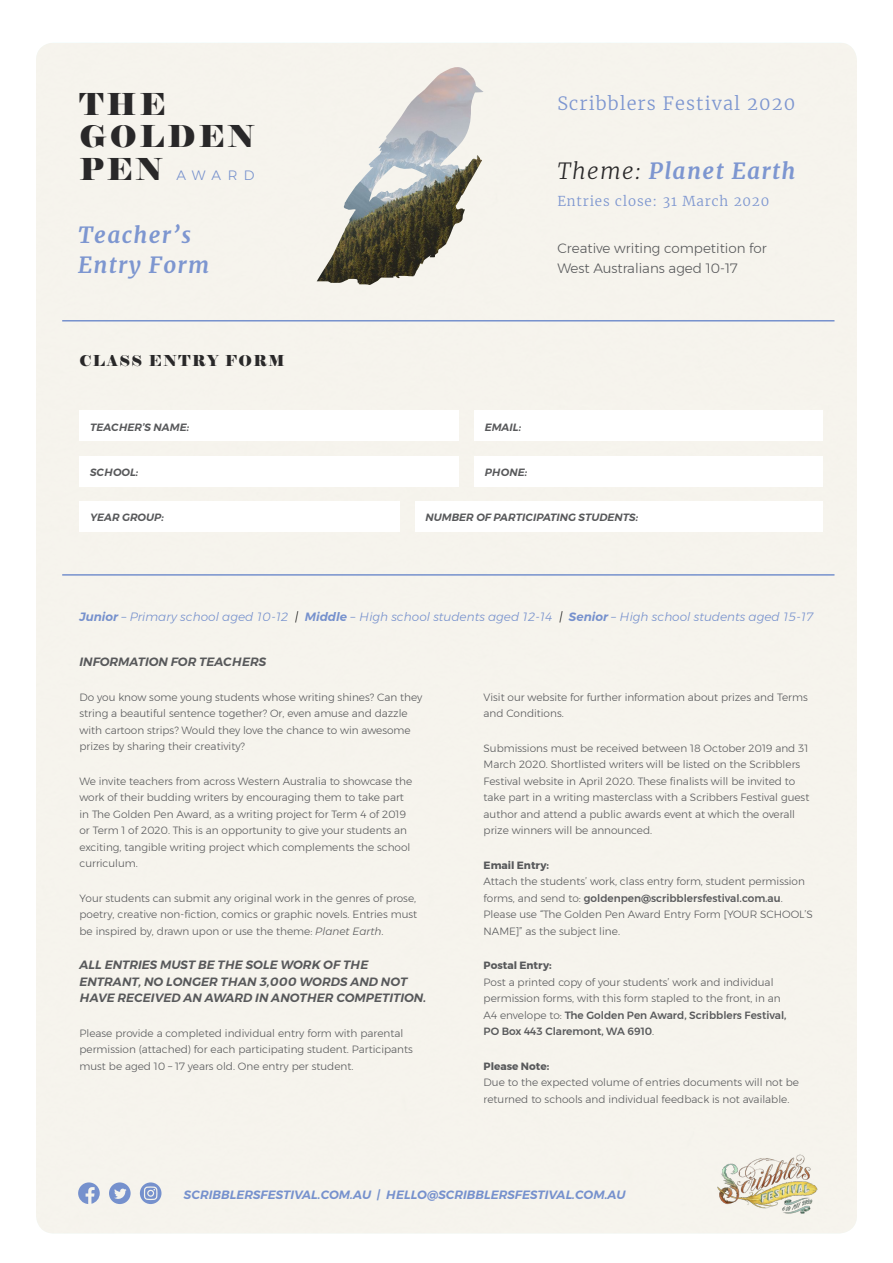
<style>
.page{position:relative;width:893px;height:1263px;background:#fff}
.page>*{position:absolute;margin:0;border:0;box-sizing:border-box;transform-origin:0 0}
.t1{font:30px/32.4px "Elephant";letter-spacing:.1em;color:#292829}
.t2{font:italic 700 22.5px/29.8px "Merriweather";letter-spacing:.06em;color:#7d96d0}
.t3{font:300 18.15px "Merriweather";letter-spacing:.06em;color:#7d96d0}
.t4{font:15px "Elephant";letter-spacing:.1em;color:#292829}
.t5{font:300 13.5px/20.4px "Montserrat";color:#58595b}
.t6{font:300 13.5px "Merriweather";letter-spacing:.06em;color:#7d96d0}
.t7{font:300 13.5px "Montserrat";letter-spacing:.455em;color:#7691cd}
.t8{font:italic 600 12px/16.5px "Montserrat";color:#58595b}
.t9{font:italic 300 12px "Montserrat";color:#7691cd}
.t10{font:italic 600 12px "Montserrat";color:#7691cd}
.t11{font:300 10.5px/16.5px "Montserrat";color:#58595b}
.t12{font:italic 600 10.5px "Montserrat";color:#58595b}
.t13{font:700 10.5px "Montserrat";color:#58595b}
.s1{font-weight:300;color:#292829}
.s2{font-weight:600}
.s3{color:#000}
.s4{font-style:italic}
.s5{font-weight:500}
.s6{color:#7791ca}
</style>
<div class="page">
<hr style="left:62px;top:320px;width:772px;height:1px;background:#7691cd">
<hr style="left:62px;top:574px;width:772px;height:2px;background:#7691cd">
<img style="left:317px;top:73px;width:165px;height:213px">
<svg style="left:78px;top:1182px;width:22px;height:22px"></svg>
<svg style="left:109px;top:1182px;width:22px;height:22px"></svg>
<svg style="left:140px;top:1182px;width:21px;height:22px"></svg>
<img style="left:715px;top:1151px;width:106px;height:66px">
<h1 class="t1" style="left:80px;top:88px;width:177px">THE<br>GOLDEN<br>PEN</h1>
<p class="t7" style="left:176px;top:165px;width:80px">AWARD</p>
<h2 class="t2" style="left:78px;top:220px;width:133px">Teacher’s<br>Entry Form</h2>
<h3 class="t4" style="left:80px;top:351px;width:207px">CLASS ENTRY FORM</h3>
<p class="t12" style="left:90px;top:419px;width:101px">TEACHER’S NAME:</p>
<p class="t12" style="left:90px;top:464px;width:50px">SCHOOL:</p>
<p class="t12" style="left:90px;top:509px;width:75px">YEAR GROUP:</p>
<h3 class="t3" style="left:557px;top:91px;width:239px">Scribblers Festival 2020</h3>
<h2 class="t2" style="left:557px;top:155px;width:240px"><span class="s1">Theme:</span> Planet Earth</h2>
<p class="t6" style="left:557px;top:192px;width:213px">Entries close: 31 March 2020</p>
<p class="t5" style="left:557px;top:238px;width:211px">Creative writing competition for<br>West Australians aged 10-17</p>
<p class="t12" style="left:485px;top:419px;width:38px">EMAIL:</p>
<p class="t12" style="left:485px;top:464px;width:44px">PHONE:</p>
<p class="t12" style="left:426px;top:509px;width:214px">NUMBER OF PARTICIPATING STUDENTS:</p>
<p class="t9" style="left:80px;top:608px;width:735px"><span class="s2">Junior</span> – Primary school aged 10-12 <span class="s3">|</span> <span class="s2">Middle</span> – High school students aged 12-14 <span class="s3">|</span> <span class="s2">Senior</span> – High school students aged 15-17</p>
<p class="t8" style="left:80px;top:654px;width:188px">INFORMATION FOR TEACHERS</p>
<p class="t11" style="left:80px;top:688px;width:344px">Do you know some young students whose writing shines? Can they string a beautiful sentence together? Or, even amuse and dazzle with cartoon strips? Would they love the chance to win awesome prizes by sharing their creativity?</p>
<p class="t11" style="left:80px;top:772px;width:334px">We invite teachers from across Western Australia to showcase the work of their budding writers by encouraging them to take part in The Golden Pen Award, as a writing project for Term 4 of 2019 or Term 1 of 2020. This is an opportunity to give your students an exciting, tangible writing project which complements the school curriculum.</p>
<p class="t11" style="left:80px;top:889px;width:339px;text-align:justify">Your students can submit any original work in the genres of prose, poetry, creative non-fiction, comics or graphic novels. Entries must be inspired by, drawn upon or use the theme: <span class="s4">Planet Earth</span>.</p>
<p class="t8" style="left:80px;top:957px;width:348px">ALL ENTRIES MUST BE THE SOLE WORK OF THE<br>ENTRANT, NO LONGER THAN 3,000 WORDS AND NOT<br>HAVE RECEIVED AN AWARD IN ANOTHER COMPETITION.</p>
<p class="t11" style="left:80px;top:1024px;width:335px">Please provide a completed individual entry form with parental permission (attached) for each participating student. Participants must be aged 10 – 17 years old. One entry per student.</p>
<p class="t11" style="left:484px;top:688px;width:326px">Visit our website for further information about prizes and Terms and Conditions.</p>
<p class="t11" style="left:484px;top:739px;width:327px">Submissions must be received between 18 October 2019 and 31<br>March 2020. Shortlisted writers will be listed on the Scribblers Festival website in April 2020. These finalists will be invited to take part in a writing masterclass with a Scribbers Festival guest author and attend a public awards event at which the overall prize winners will be announced.</p>
<p class="t13" style="left:484px;top:856px;width:67px">Email Entry:</p>
<p class="t11" style="left:484px;top:873px;width:331px">Attach the students’ work, class entry form, student permission forms, and send to: <span class="s5">goldenpen@scribblersfestival.com.au</span>.<br>Please use “The Golden Pen Award Entry Form [YOUR SCHOOL’S NAME]” as the subject line.</p>
<p class="t13" style="left:484px;top:957px;width:70px">Postal Entry:</p>
<p class="t11" style="left:484px;top:973px;width:304px">Post a printed copy of your students’ work and individual permission forms, with this form stapled to the front, in an A4 envelope to: <span class="s5">The Golden Pen Award, Scribblers Festival, PO Box 443 Claremont, WA 6910</span>.</p>
<p class="t13" style="left:484px;top:1057px;width:67px">Please Note:</p>
<p class="t11" style="left:484px;top:1074px;width:317px">Due to the expected volume of entries documents will not be returned to schools and individual feedback is not available.</p>
<p class="t10" style="left:184px;top:1185px;width:443px">SCRIBBLERSFESTIVAL.COM.AU <span class="s6">|</span> HELLO@SCRIBBLERSFESTIVAL.COM.AU</p>
</div>
